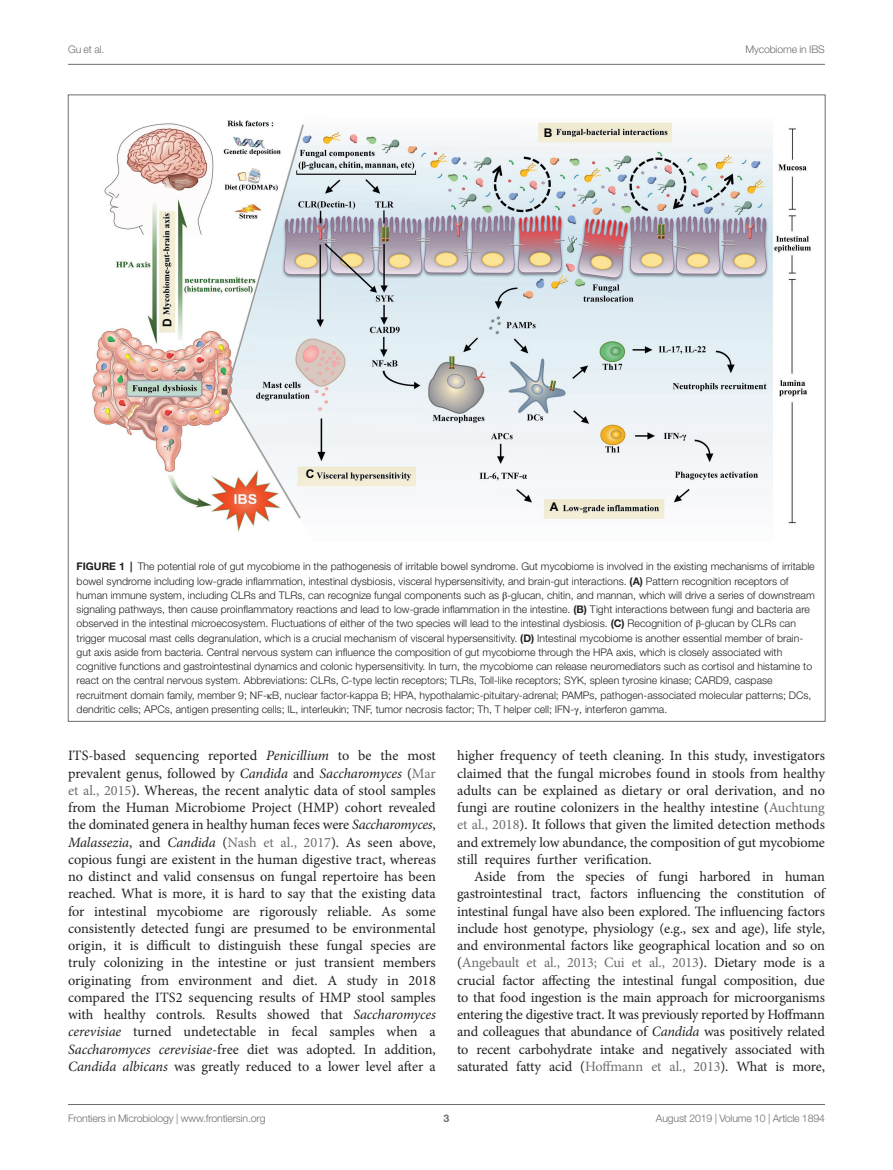
<style>
.page{position:relative;width:893px;height:1170px;background:#fff}
.page>*{position:absolute;margin:0;border:0;box-sizing:border-box;transform-origin:0 0}
.TEXT{font:14.25px/17.2px "Minion Pro";letter-spacing:-.01em;color:#231f20;text-align:justify}
.t1{font:700 12px "Arial";color:#030505}
.FIG_LEG{font:300 10.5px/14.2px "Helvetica Neue LT Std";color:#231f20}
.t2{font:300 10.5px "Helvetica Neue LT Std";letter-spacing:-.015em;color:#6c6d70}
.t3{font:700 10.5px "Helvetica Neue LT Std";color:#6c6d70}
.s1{font-weight:700}
.s2{font-family:"STIX General";font-weight:400}
.s3{font-style:italic}
.s4{color:#6c6d70}
</style>
<div class="page">
<hr style="left:68px;top:64px;width:757px;height:1px;background:#6c6d70">
<hr style="left:68px;top:1104px;width:757px;height:1px;background:#6c6d70">
<img style="left:92px;top:120px;width:719px;height:412px">
<p class="t2" style="left:68px;top:42px;width:38px">Gu et al.</p>
<p class="t2" style="left:745px;top:42px;width:81px">Mycobiome in IBS</p>
<p class="t1" style="left:159px;top:327px;width:10px;rotate:-90deg">D</p>
<p class="t1" style="left:306px;top:466px;width:10px">C</p>
<p class="t1" style="left:544px;top:124px;width:10px">B</p>
<p class="t1" style="left:550px;top:499px;width:10px">A</p>
<p class="FIG_LEG" style="left:77px;top:559px;width:740px"><span class="s1">FIGURE 1 |</span> The potential role of gut mycobiome in the pathogenesis of irritable bowel syndrome. Gut mycobiome is involved in the existing mechanisms of irritable bowel syndrome including low-grade inflammation, intestinal dysbiosis, visceral hypersensitivity, and brain-gut interactions. <span class="s1">(A)</span> Pattern recognition receptors of human immune system, including CLRs and TLRs, can recognize fungal components such as <span class="s2">β</span>-glucan, chitin, and mannan, which will drive a series of downstream signaling pathways, then cause proinflammatory reactions and lead to low-grade inflammation in the intestine. <span class="s1">(B)</span> Tight interactions between fungi and bacteria are observed in the intestinal microecosystem. Fluctuations of either of the two species will lead to the intestinal dysbiosis. <span class="s1">(C)</span> Recognition of <span class="s2">β</span>-glucan by CLRs can trigger mucosal mast cells degranulation, which is a crucial mechanism of visceral hypersensitivity. <span class="s1">(D)</span> Intestinal mycobiome is another essential member of brain&shy;gut axis aside from bacteria. Central nervous system can influence the composition of gut mycobiome through the HPA axis, which is closely associated with cognitive functions and gastrointestinal dynamics and colonic hypersensitivity. In turn, the mycobiome can release neuromediators such as cortisol and histamine to react on the central nervous system. Abbreviations: CLRs, C-type lectin receptors; TLRs, Toll-like receptors; SYK, spleen tyrosine kinase; CARD9, caspase recruitment domain family, member 9; NF-<span class="s2">κ</span>B, nuclear factor-kappa B; HPA, hypothalamic-pituitary-adrenal; PAMPs, pathogen-associated molecular patterns; DCs, dendritic cells; APCs, antigen presenting cells; IL, interleukin; TNF, tumor necrosis factor; Th, T helper cell; IFN-<span class="s2">γ</span>, interferon gamma.</p>
<p class="TEXT" style="left:68px;top:747px;width:369px">ITS-based sequencing reported <span class="s3">Penicillium</span> to be the most prevalent genus, followed by <span class="s3">Candida</span> and <span class="s3">Saccharomyces</span> (<span class="s4">Mar et al., 2015</span>). Whereas, the recent analytic data of stool samples from the Human Microbiome Project (HMP) cohort revealed the dominated genera in healthy human feces were <span class="s3">Saccharomyces</span>, <span class="s3">Malassezia</span>, and <span class="s3">Candida</span> (<span class="s4">Nash et al., 2017</span>). As seen above, copious fungi are existent in the human digestive tract, whereas no distinct and valid consensus on fungal repertoire has been reached. What is more, it is hard to say that the existing data for intestinal mycobiome are rigorously reliable. As some consistently detected fungi are presumed to be environmental origin, it is difficult to distinguish these fungal species are truly colonizing in the intestine or just transient members originating from environment and diet. A study in 2018 compared the ITS2 sequencing results of HMP stool samples with healthy controls. Results showed that <span class="s3">Saccharomyces cerevisiae</span> turned undetectable in fecal samples when a <span class="s3">Saccharomyces cerevisiae</span>-free diet was adopted. In addition, <span class="s3">Candida albicans</span> was greatly reduced to a lower level after a</p>
<p class="TEXT" style="left:457px;top:747px;width:369px">higher frequency of teeth cleaning. In this study, investigators claimed that the fungal microbes found in stools from healthy adults can be explained as dietary or oral derivation, and no fungi are routine colonizers in the healthy intestine (<span class="s4">Auchtung et al., 2018</span>). It follows that given the limited detection methods and extremely low abundance, the composition of gut mycobiome still requires further verification.</p>
<p class="TEXT" style="left:457px;top:867px;width:369px;text-indent:17px">Aside from the species of fungi harbored in human gastrointestinal tract, factors influencing the constitution of intestinal fungal have also been explored. The influencing factors include host genotype, physiology (e.g., sex and age), life style, and environmental factors like geographical location and so on (<span class="s4">Angebault et al., 2013; Cui et al., 2013</span>). Dietary mode is a crucial factor affecting the intestinal fungal composition, due to that food ingestion is the main approach for microorganisms entering the digestive tract. It was previously reported by Hoffmann and colleagues that abundance of <span class="s3">Candida</span> was positively related to recent carbohydrate intake and negatively associated with saturated fatty acid (<span class="s4">Hoffmann et al., 2013</span>). What is more,</p>
<p class="t2" style="left:68px;top:1111px;width:199px">Frontiers in Microbiology | www.frontiersin.org</p>
<p class="t3" style="left:444px;top:1111px;width:7px">3</p>
<p class="t2" style="left:656px;top:1111px;width:170px">August 2019 | Volume 10 | Article 1894</p>
</div>
